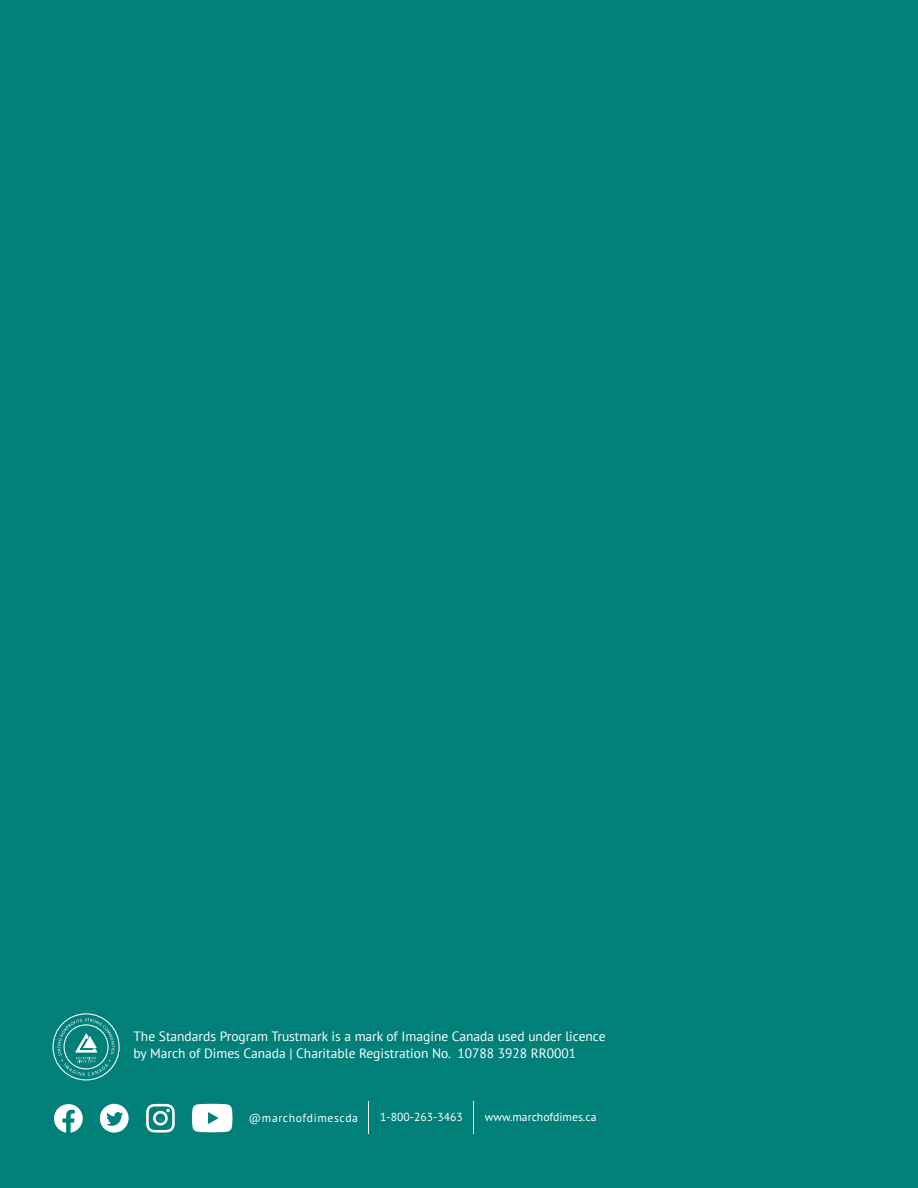
<style>
.page{position:relative;width:918px;height:1188px;background:#008079}
.page>*{position:absolute;margin:0;border:0;box-sizing:border-box;transform-origin:0 0}
.t1{font:13.5px/16.2px "PT Sans";color:#fff}
.t2{font:11.7px "PT Sans";color:#fff}
.t3{font:11.7px "PT Sans";letter-spacing:.05em;color:#fff}
</style>
<div class="page">
<div style="left:52px;top:1013px;width:68px;height:67px;border:1px solid #fff;border-radius:50%"></div>
<svg style="left:54px;top:1104px;width:29px;height:29px"></svg>
<svg style="left:100px;top:1104px;width:29px;height:29px"></svg>
<hr style="left:473px;top:1101px;width:1px;height:33px;background:#fff">
<hr style="left:368px;top:1101px;width:1px;height:33px;background:#fff">
<svg style="left:58px;top:1018px;width:57px;height:58px"></svg>
<svg style="left:146px;top:1104px;width:29px;height:29px"></svg>
<svg style="left:192px;top:1104px;width:41px;height:28px"></svg>
<p class="t1" style="left:134px;top:1028px;width:474px">The Standards Program Trustmark is a mark of Imagine Canada used under licence by March of Dimes Canada | Charitable Registration No. 10788 3928 RR0001</p>
<p class="t3" style="left:249px;top:1110px;width:111px">@marchofdimescda</p>
<p class="t2" style="left:380px;top:1110px;width:84px">1-800-263-3463</p>
<p class="t2" style="left:485px;top:1110px;width:113px">www.marchofdimes.ca</p>
</div>
